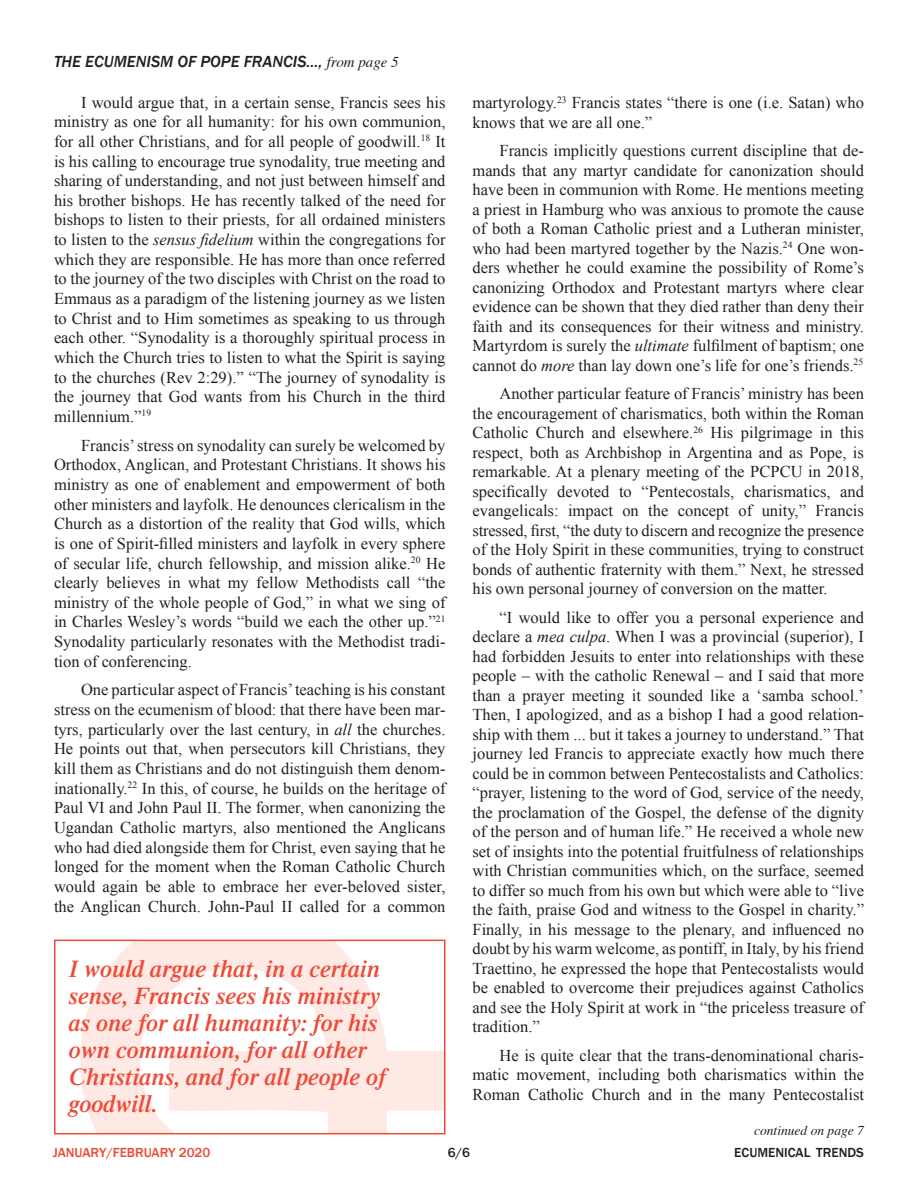
<style>
.page{position:relative;width:918px;height:1188px;background:#fff}
.page>*{position:absolute;margin:0;border:0;box-sizing:border-box;transform-origin:0 0}
.t1{font:italic 600 24px/27px "Times";color:#ed4b38}
.t2{font:16.5px/19.5px "Times New Roman";color:#231f20;text-align:justify}
.t3{font:italic 500 16.5px "Franklin Gothic";color:#231f20}
.t4{font:500 13.5px "Franklin Gothic";color:#ed4b38}
.t5{font:500 13.5px "Franklin Gothic";color:#231f20}
.t6{font:italic 13.5px "Times";color:#231f20}
.s1{font-family:"Times";font-weight:400;font-size:15px}
.s2{font-style:italic}
</style>
<div class="page">
<img style="left:80px;top:943px;width:363px;height:188px">
<div style="left:54px;top:940px;width:392px;height:194px;border:2px solid #ed4b38"></div>
<p class="t3" style="left:54px;top:51px;width:346px">THE ECUMENISM OF POPE FRANCIS..., <span class="s1">from page 5</span></p>
<p class="t2" style="left:54px;top:92px;width:393px;text-indent:27px">I would argue that, in a certain sense, Francis sees his ministry as one for all humanity: for his own communion, for all other Christians, and for all people of goodwill.<sup>18</sup> It is his calling to encourage true synodality, true meeting and sharing of understanding, and not just between himself and his brother bishops. He has recently talked of the need for bishops to listen to their priests, for all ordained ministers to listen to the <span class="s2">sensus fidelium</span> within the congregations for which they are responsible. He has more than once referred to the journey of the two disciples with Christ on the road to Emmaus as a paradigm of the listening journey as we listen to Christ and to Him sometimes as speaking to us through each other. “Synodality is a thoroughly spiritual process in which the Church tries to listen to what the Spirit is saying to the churches (Rev 2:29).” “The journey of synodality is the journey that God wants from his Church in the third millennium.”<sup>19</sup></p>
<p class="t2" style="left:54px;top:435px;width:393px;text-indent:27px">Francis’ stress on synodality can surely be welcomed by Orthodox, Anglican, and Protestant Christians. It shows his ministry as one of enablement and empowerment of both other ministers and layfolk. He denounces clericalism in the Church as a distortion of the reality that God wills, which is one of Spirit-filled ministers and layfolk in every sphere of secular life, church fellowship, and mission alike.<sup>20</sup> He clearly believes in what my fellow Methodists call “the ministry of the whole people of God,” in what we sing of in Charles Wesley’s words “build we each the other up.”<sup>21<br></sup>Synodality particularly resonates with the Methodist tradi&shy;tion of conferencing.</p>
<p class="t2" style="left:54px;top:680px;width:393px;text-indent:27px">One particular aspect of Francis’ teaching is his constant stress on the ecumenism of blood: that there have been mar&shy;tyrs, particularly over the last century, in <span class="s2">all</span> the churches.<br>He points out that, when persecutors kill Christians, they kill them as Christians and do not distinguish them denom&shy;inationally.<sup>22</sup> In this, of course, he builds on the heritage of Paul VI and John Paul II. The former, when canonizing the Ugandan Catholic martyrs, also mentioned the Anglicans who had died alongside them for Christ, even saying that he longed for the moment when the Roman Catholic Church would again be able to embrace her ever-beloved sister, the Anglican Church. John-Paul II called for a common</p>
<p class="t1" style="left:69px;top:955px;width:319px">I would argue that, in a certain sense, Francis sees his ministry as one for all humanity: for his own communion, for all other<br>Christians, and for all people of goodwill.</p>
<p class="t2" style="left:472px;top:93px;width:393px">martyrology.<sup>23</sup> Francis states “there is one (i.e. Satan) who knows that we are all one.”</p>
<p class="t2" style="left:472px;top:141px;width:393px;text-indent:27px">Francis implicitly questions current discipline that de&shy;mands that any martyr candidate for canonization should have been in communion with Rome. He mentions meeting a priest in Hamburg who was anxious to promote the cause of both a Roman Catholic priest and a Lutheran minister, who had been martyred together by the Nazis.<sup>24</sup> One won&shy;ders whether he could examine the possibility of Rome’s canonizing Orthodox and Protestant martyrs where clear evidence can be shown that they died rather than deny their faith and its consequences for their witness and ministry.<br>Martyrdom is surely the <span class="s2">ultimate</span> fulfilment of baptism; one cannot do <span class="s2">more</span> than lay down one’s life for one’s friends.<sup>25</sup></p>
<p class="t2" style="left:472px;top:384px;width:393px;text-indent:27px">Another particular feature of Francis’ ministry has been the encouragement of charismatics, both within the Roman Catholic Church and elsewhere.<sup>26</sup> His pilgrimage in this respect, both as Archbishop in Argentina and as Pope, is remarkable. At a plenary meeting of the PCPCU in 2018, specifically devoted to “Pentecostals, charismatics, and evangelicals: impact on the concept of unity,” Francis stressed, first, “the duty to discern and recognize the presence of the Holy Spirit in these communities, trying to construct bonds of authentic fraternity with them.” Next, he stressed his own personal journey of conversion on the matter.</p>
<p class="t2" style="left:472px;top:607px;width:393px;text-indent:27px">“I would like to offer you a personal experience and declare a <span class="s2">mea culpa</span>. When I was a provincial (superior), I had forbidden Jesuits to enter into relationships with these people – with the catholic Renewal – and I said that more than a prayer meeting it sounded like a ‘samba school.’ Then, I apologized, and as a bishop I had a good relation&shy;ship with them ... but it takes a journey to understand.” That journey led Francis to appreciate exactly how much there could be in common between Pentecostalists and Catholics: “prayer, listening to the word of God, service of the needy, the proclamation of the Gospel, the defense of the dignity of the person and of human life.” He received a whole new set of insights into the potential fruitfulness of relationships with Christian communities which, on the surface, seemed to differ so much from his own but which were able to “live the faith, praise God and witness to the Gospel in charity.” Finally, in his message to the plenary, and influenced no doubt by his warm welcome, as pontiff, in Italy, by his friend Traettino, he expressed the hope that Pentecostalists would be enabled to overcome their prejudices against Catholics and see the Holy Spirit at work in “the priceless treasure of tradition.”</p>
<p class="t2" style="left:472px;top:1045px;width:393px;text-indent:27px">He is quite clear that the trans-denominational charis&shy;matic movement, including both charismatics within the Roman Catholic Church and in the many Pentecostalist</p>
<p class="t6" style="left:754px;top:1118px;width:111px">continued on page 7</p>
<p class="t4" style="left:53px;top:1145px;width:159px">JANUARY/FEBRUARY 2020</p>
<p class="t5" style="left:448px;top:1145px;width:24px">6/6</p>
<p class="t5" style="left:734px;top:1145px;width:131px">ECUMENICAL TRENDS</p>
</div>
